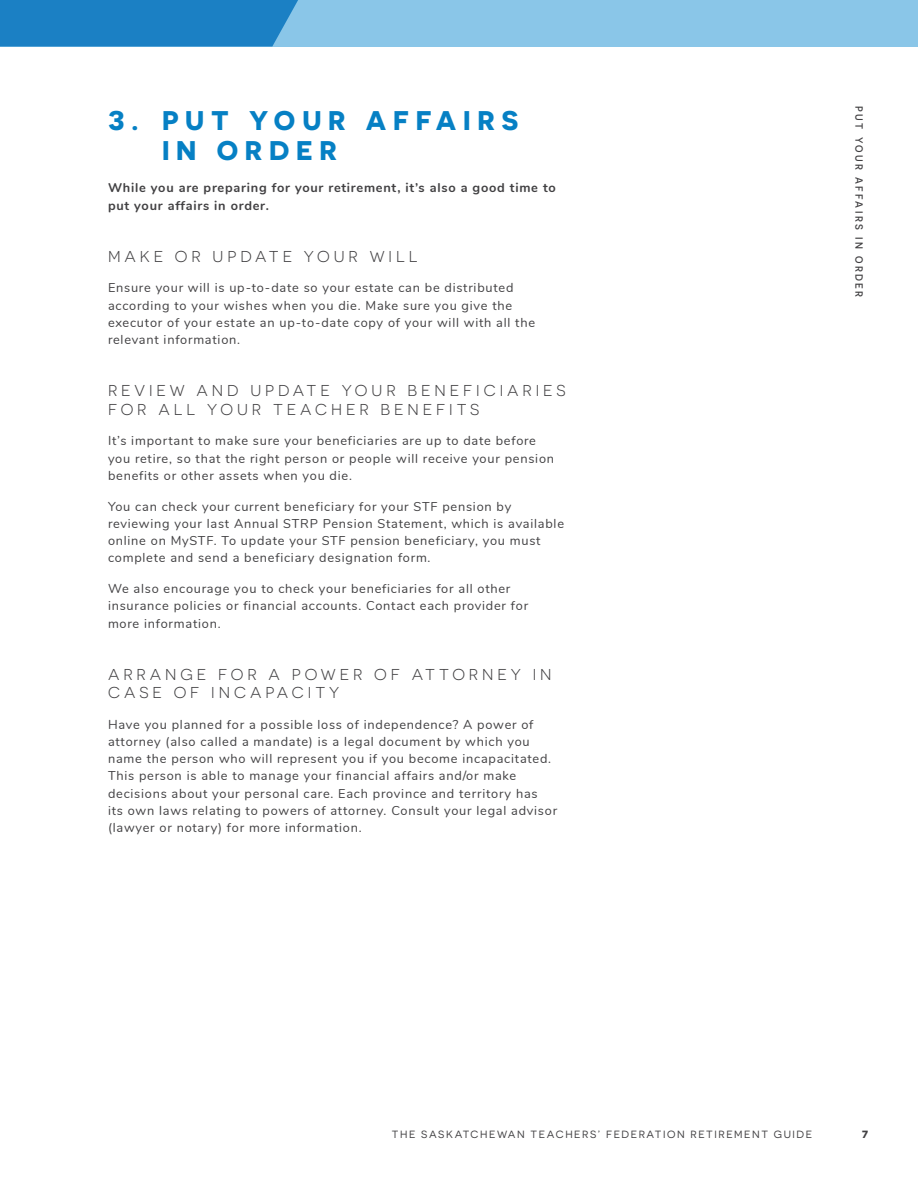
<style>
.page{position:relative;width:918px;height:1188px;background:#fff}
.page>*{position:absolute;margin:0;border:0;box-sizing:border-box;transform-origin:0 0}
.t1{font:700 27px/30px "Novecentosanswide";letter-spacing:.25em;color:#0680c4}
.SUBHEAD_1{font:15.75px/18.3px "Novecentosanswide";letter-spacing:.25em;color:#414042}
.BODY{font:12.75px/17.2px "Nunito";letter-spacing:.06em;color:#414042}
.INTRO{font:700 12.75px/18px "Nunito";letter-spacing:.06em;color:#414042}
.t2{font:10.5px "Novecentosanswide";letter-spacing:.15em;color:#414042}
.t3{font:500 10.5px "Novecentosans";letter-spacing:.23em;color:#414042}
.t4{font:700 10.5px "Novecentosanswide";color:#414042}
</style>
<div class="page">
<div style="left:0;top:0;width:918px;height:47px;background:#8ac6e8"></div>
<div style="left:0;top:0;width:298px;height:46px;background:#1b80c4"></div>
<p class="t1" style="left:162px;top:105px;width:358px;text-indent:-54px">3. PUT YOUR AFFAIRS<br>IN ORDER</p>
<p class="INTRO" style="left:108px;top:178px;width:449px">While you are preparing for your retirement, it’s also a good time to put your affairs in order.</p>
<p class="SUBHEAD_1" style="left:108px;top:247px;width:311px">MAKE OR UPDATE YOUR WILL</p>
<p class="BODY" style="left:108px;top:279px;width:429px">Ensure your will is up-to-date so your estate can be distributed according to your wishes when you die. Make sure you give the executor of your estate an up-to-date copy of your will with all the relevant information.</p>
<p class="SUBHEAD_1" style="left:108px;top:382px;width:459px">REVIEW AND UPDATE YOUR BENEFICIARIES<br>FOR ALL YOUR TEACHER BENEFITS</p>
<p class="BODY" style="left:108px;top:432px;width:448px">It’s important to make sure your beneficiaries are up to date before you retire, so that the right person or people will receive your pension benefits or other assets when you die.</p>
<p class="BODY" style="left:108px;top:497px;width:458px">You can check your current beneficiary for your STF pension by reviewing your last Annual STRP Pension Statement, which is available online on MySTF. To update your STF pension beneficiary, you must complete and send a beneficiary designation form.</p>
<p class="BODY" style="left:108px;top:579px;width:422px">We also encourage you to check your beneficiaries for all other insurance policies or financial accounts. Contact each provider for more information.</p>
<p class="SUBHEAD_1" style="left:108px;top:665px;width:445px">ARRANGE FOR A POWER OF ATTORNEY IN<br>CASE OF INCAPACITY</p>
<p class="BODY" style="left:108px;top:715px;width:451px">Have you planned for a possible loss of independence? A power of attorney (also called a mandate) is a legal document by which you name the person who will represent you if you become incapacitated.<br>This person is able to manage your financial affairs and/or make decisions about your personal care. Each province and territory has<br>its own laws relating to powers of attorney. Consult your legal advisor (lawyer or notary) for more information.</p>
<p class="t3" style="left:865px;top:106px;width:193px;rotate:90deg">Put your affai rs i n order</p>
<p class="t2" style="left:392px;top:1129px;width:422px">THE SASKATCHEWAN TEACHERS’ FEDERATION RETIREMENT GUIDE</p>
<p class="t4" style="left:862px;top:1128px;width:8px">7</p>
</div>
